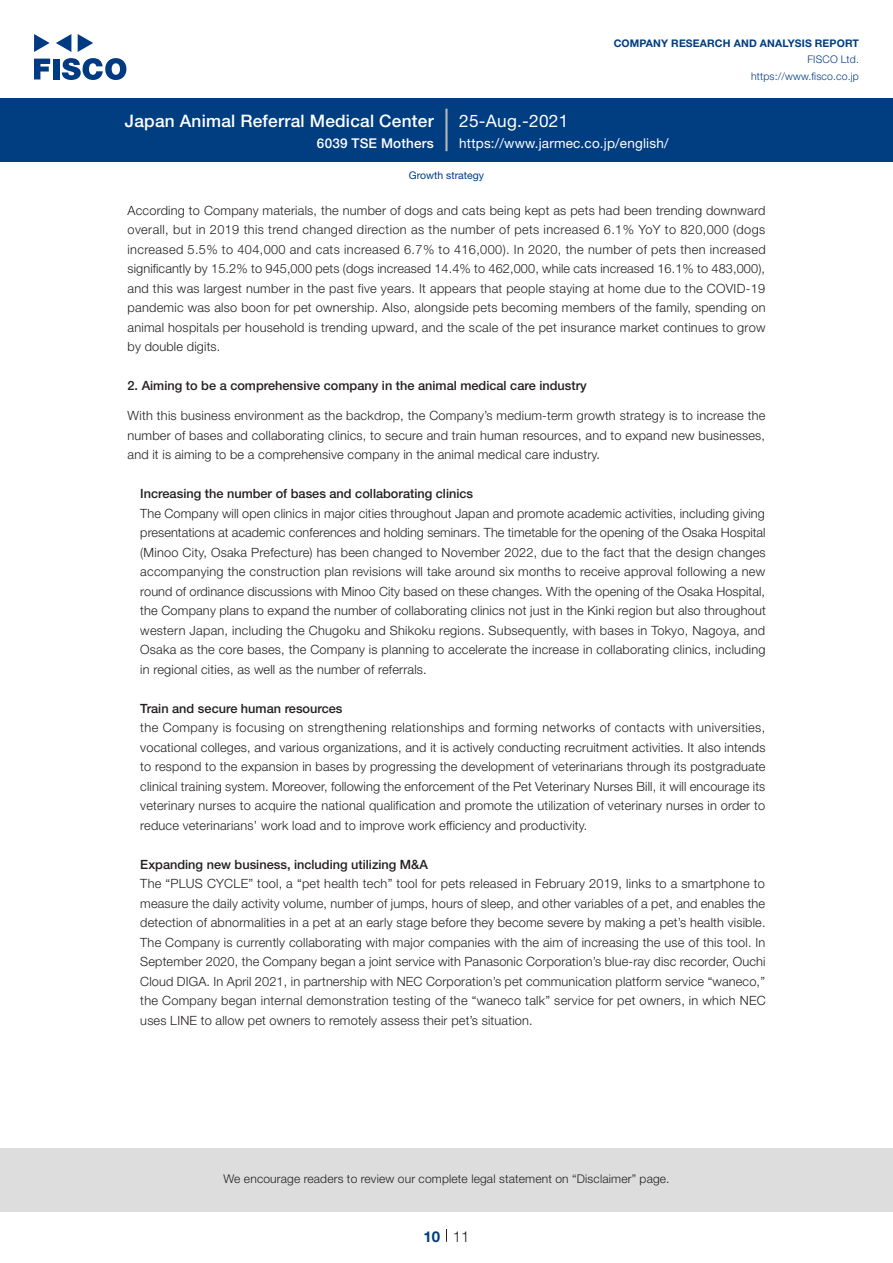
<style>
.page{position:relative;width:893px;height:1263px;background:#fff}
.page>*{position:absolute;margin:0;border:0;box-sizing:border-box;transform-origin:0 0}
.t1{font:500 17.25px "Helvetica Neue LT Std";letter-spacing:.015em;color:#fff}
.t2{font:17.25px "Helvetica Neue LT Std";letter-spacing:.015em;color:#fff}
.t3{font:300 15px "Helvetica Neue LT Std";color:#231f20}
.t4{font:700 15px "Helvetica Neue LT Std";color:#003d81}
.t5{font:13.5px "Helvetica Neue LT Std";letter-spacing:.015em;color:#fff}
.t6{font:500 13.5px "Helvetica Neue LT Std";letter-spacing:.015em;color:#fff}
.t7{font:300 12.75px/19.5px "Helvetica Neue LT Std";letter-spacing:.015em;color:#231f20;text-align:justify}
.t8{font:500 12.75px "Helvetica Neue LT Std";color:#231f20}
.t9{font:300 12px "Helvetica Neue LT Std";letter-spacing:.015em;color:#231f20}
.t10{font:700 10.5px "Helvetica Neue LT Std";letter-spacing:.015em;color:#003d81}
.t11{font:300 10.5px/16.5px "Helvetica Neue LT Std";letter-spacing:.015em;color:#003d81;text-align:right}
.t12{font:10.5px "Helvetica Neue LT Std";color:#003d81}
</style>
<div class="page">
<div style="left:0;top:1148px;width:893px;height:64px;background:#ddd"></div>
<svg style="left:34px;top:59px;width:16px;height:20px"></svg>
<div style="left:53px;top:59px;width:6px;height:20px;background:#003a83"></div>
<svg style="left:62px;top:58px;width:64px;height:22px"></svg>
<svg style="left:34px;top:34px;width:16px;height:18px"></svg>
<svg style="left:78px;top:34px;width:15px;height:18px"></svg>
<svg style="left:56px;top:34px;width:15px;height:18px"></svg>
<div style="left:0;top:98px;width:893px;height:64px;background:#003d81"></div>
<hr style="left:445px;top:109px;width:3px;height:42px;background:#b5b5b6">
<svg style="left:446px;top:1229px;width:1px;height:13px"></svg>
<h1 class="t1" style="left:125px;top:110px;width:310px">Japan Animal Referral Medical Center</h1>
<p class="t6" style="left:317px;top:135px;width:118px">6039 TSE Mothers</p>
<h1 class="t2" style="left:459px;top:110px;width:111px">25-Aug.-2021</h1>
<p class="t10" style="left:614px;top:37px;width:247px">COMPANY RESEARCH AND ANALYSIS REPORT</p>
<p class="t11" style="left:751px;top:51px;width:109px">FISCO Ltd. https://www.fisco.co j p.</p>
<p class="t5" style="left:459px;top:135px;width:211px">https://www.jarmec.co j p. /english/</p>
<p class="t12" style="left:409px;top:169px;width:77px">Growth strategy</p>
<p class="t7" style="left:128px;top:200px;width:640px">According to Company materials, the number of dogs and cats being kept as pets had been trending downward overall, but in 2019 this trend changed direction as the number of pets increased 6.1% YoY to 820,000 (dogs increased 5.5% to 404,000 and cats increased 6.7% to 416,000 I n.) 2020, the number of pets then increased significantly by 15.2% to 945,000 pets (dogs increased 14.4% to 462,000, while cats increased 16.1% to 483,000 ,( and this was largest number in the past five years It. appears that people staying at home due to the COVID-19 pandemic was also boon for pet ownership. Also, alongside pets becoming members of the family, spending on animal hospitals per household is trending upward, and the scale of the pet insurance market continues to grow by double digits.</p>
<p class="t8" style="left:128px;top:378px;width:461px">2. Aiming to be a comprehensive company in the animal medical care industry</p>
<p class="t7" style="left:128px;top:406px;width:639px">With this business environment as the backdrop, the Company s’ medium-term growth strategy is to increase the number of bases and collaborating clinics, to secure and train human resources, and to expand new businesses, and isit aiming to be a comprehensive company in the animal medical care industry.</p>
<p class="t8" style="left:140px;top:486px;width:334px">Increasing the number of bases and collaborating clinics</p>
<p class="t7" style="left:140px;top:503px;width:627px">The Company will open clinics in major cities throughout Japan and promote academic activities, including giving presentations at academic conferences and holding seminars. The timetable for the opening of the Osaka Hospital (Minoo City, Osaka Prefecture) has been changed to November 2022, due to the fact that the design changes accompanying the construction plan revisions will take around six months to receive approval following a new round of ordinance discussions with Minoo City based on these changes. With the opening of the Osaka Hospital, the Company plans to expand the number of collaborating clinics not just in the Kinki region but also throughout western Japan, including the Chugoku and Shikoku regions. Subsequently, with bases in Tokyo, Nagoya, and Osaka as the core bases, the Company is planning to accelerate the increase in collaborating clinics, including in regional cities, as well as the number of referrals.</p>
<p class="t8" style="left:140px;top:701px;width:204px">Train and secure human resources</p>
<p class="t7" style="left:140px;top:718px;width:627px">the Company is focusing on strengthening relationships and forming networks of contacts with universities, vocational colleges, and various organizations, and isit actively conducting recruitment activities It. also intends to respond to the expansion in bases by progressing the development of veterinarians through its postgraduate clinical training system. Moreover, following the enforcement of the Pet Veterinary Nurses Bill it, will encourage its veterinary nurses to acquire the national qualification and promote the utilization of veterinary nurses in order to reduce veterinarians’ work load and to improve work efficiency and productivity.</p>
<p class="t8" style="left:140px;top:857px;width:289px">Expanding new business, including utilizing M&amp;A</p>
<p class="t7" style="left:140px;top:874px;width:627px">The “PLUS CYCLE” tool a, “pet health tech” tool for pets released in February 2019, links to a smartphone to measure the daily activity volume, number of jumps, hours of sleep, and other variables of a pet, and enables the detection of abnormalities in a pet at an early stage before they become severe by making a pet s’ health visible.<br>The Company is currently collaborating with major companies with the aim of increasing the use of this tool In.<br>September 2020, the Company began a joint service with Panasonic Corporation s’ blue-ray disc recorder, Ouchi Cloud DIGA In. April 2021, in partnership with NEC Corporation s’ pet communication platform service “waneco “, the Company began internal demonstration testing of the “waneco talk” service for pet owners in, which NEC uses LINE to allow pet owners to remotely assess their pet s’ situation.</p>
<p class="t9" style="left:223px;top:1171px;width:448px">We encourage readers to review our complete legal statement on “Disclaimer” page.</p>
<p class="t4" style="left:423px;top:1227px;width:18px">10</p>
<p class="t3" style="left:453px;top:1227px;width:18px">11</p>
</div>
